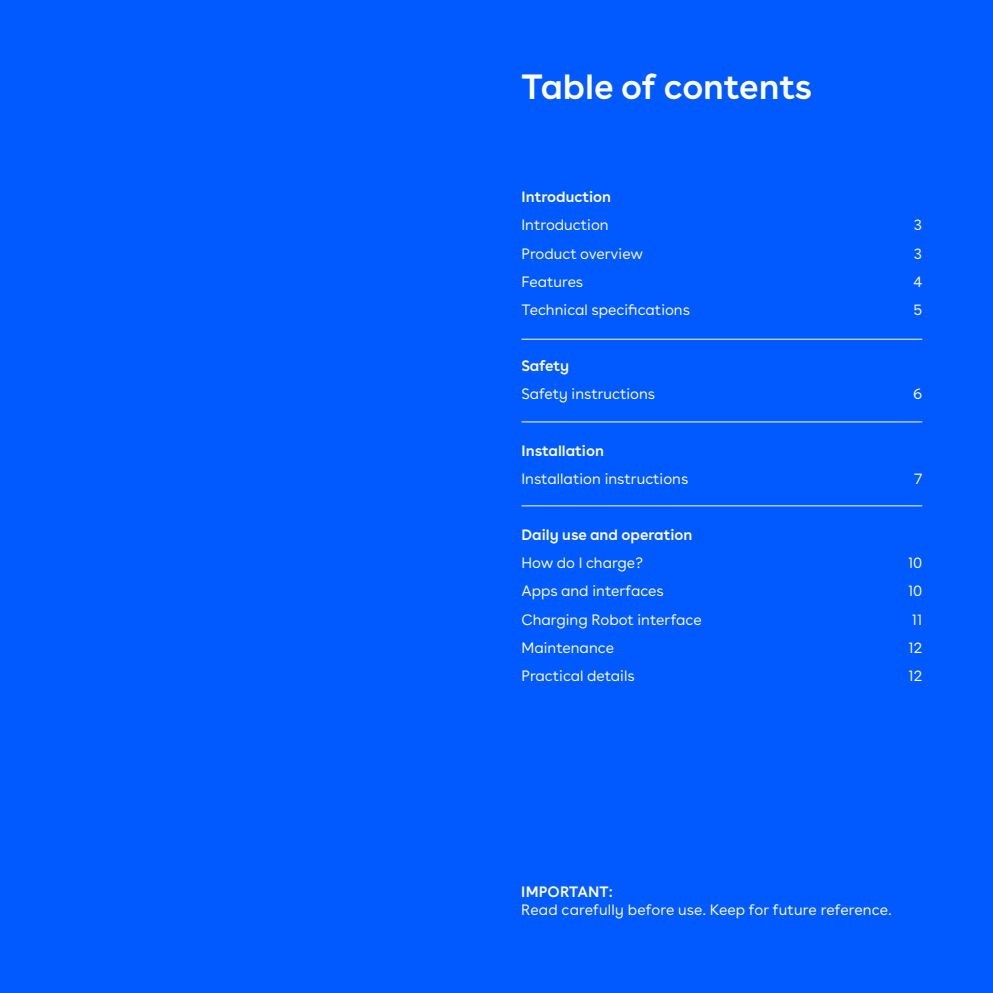
<style>
.page{position:relative;width:993px;height:993px;background:#fff}
.page>*{position:absolute;margin:0;border:0;box-sizing:border-box;transform-origin:0 0}
.t1{font:600 35px "Buenos Aires";color:#fff}
.t2{font:15px/28px "Buenos Aires";color:#fff}
.t3{font:600 15px "Buenos Aires";color:#fff}
</style>
<div class="page">
<div style="left:0;top:0;width:992px;height:992px;background:#005aff"></div>
<hr style="left:521px;top:421px;width:400px;height:1px;background:#fff">
<hr style="left:521px;top:339px;width:400px;height:1px;background:#fff">
<hr style="left:521px;top:505px;width:400px;height:1px;background:#fff">
<h1 class="t1" style="left:521px;top:57px;width:292px">Table of contents</h1>
<p class="t3" style="left:521px;top:184px;width:91px">Introduction</p>
<p class="t2" style="left:521px;top:210px;width:170px">Introduction<br>Product overview<br>Features<br>Technical specifications</p>
<p class="t3" style="left:521px;top:353px;width:49px">Safety</p>
<p class="t2" style="left:521px;top:378px;width:135px">Safety instructions</p>
<p class="t3" style="left:521px;top:437px;width:84px">Installation</p>
<p class="t2" style="left:521px;top:463px;width:168px">Installation instructions</p>
<p class="t3" style="left:521px;top:522px;width:172px">Daily use and operation</p>
<p class="t2" style="left:521px;top:547px;width:181px">How do I charge?<br>Apps and interfaces<br>Charging Robot interface<br>Maintenance<br>Practical details</p>
<p class="t2" style="left:913px;top:210px;width:11px;text-align:justify">3<br>3<br>4<br>5</p>
<p class="t2" style="left:912px;top:378px;width:11px">6</p>
<p class="t2" style="left:913px;top:463px;width:10px">7</p>
<p class="t2" style="left:907px;top:547px;width:16px;text-align:justify">10<br>10<br>11<br>12<br>12</p>
<p class="t3" style="left:521px;top:878px;width:93px">IMPORTANT:</p>
<p class="t2" style="left:521px;top:894px;width:371px">Read carefully before use. Keep for future reference.</p>
</div>
